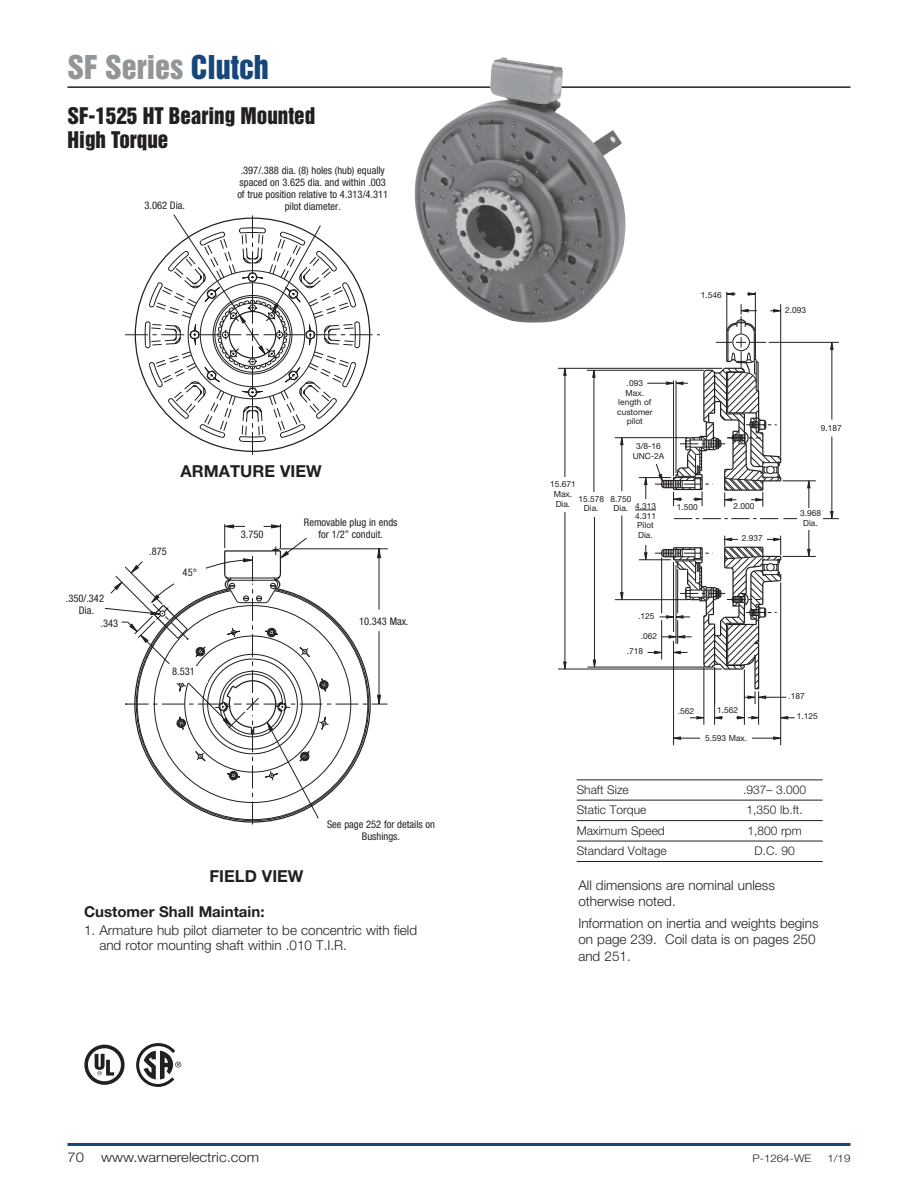
<style>
.page{position:relative;width:918px;height:1188px;background:#fff}
.page>*{position:absolute;margin:0;border:0;box-sizing:border-box;transform-origin:0 0}
.t1{font:30px "Helvetica Inserat LT Std";color:#939698}
.t2{font:21px/24px "Helvetica Inserat LT Std";color:#231f20}
.t3{font:700 16.5px "Helvetica Neue LT Std";color:#231f20}
.t4{font:700 15px "Helvetica Neue LT Std";color:#231f20}
.t5{font:300 13.5px/16.2px "Helvetica Neue LT Std";color:#231f20}
.t6{font:300 13.5px "Helvetica Neue LT Std";color:#231f20;scale:1.1 1}
.t7{font:300 12px "Helvetica Neue LT Std";color:#231f20}
.t8{font:condensed 10.5px/12px "Helvetica Neue LT Std";color:#231f20;text-align:center}
.t9{font:300 10.5px "Helvetica Neue LT Std";color:#231f20;scale:1.1 1}
.t10{font:8.4px/9.6px "Helvetica Neue LT Std";color:#231f20;text-align:center}
.s1{color:#16467a}
</style>
<div class="page">
<hr style="left:68px;top:86px;width:782px;height:2px;background:#231f20">
<hr style="left:68px;top:1143px;width:782px;height:3px;background:#16467a">
<hr style="left:577px;top:779px;width:246px;height:1px;background:#231f20">
<hr style="left:577px;top:800px;width:246px;height:1px;background:#231f20">
<hr style="left:577px;top:820px;width:246px;height:1px;background:#231f20">
<hr style="left:577px;top:841px;width:246px;height:1px;background:#231f20">
<hr style="left:577px;top:861px;width:246px;height:1px;background:#231f20">
<hr style="left:279px;top:549px;width:109px;height:1px;background:#231f20">
<svg style="left:104px;top:524px;width:283px;height:300px"></svg>
<div style="left:163px;top:666px;width:45px;height:17px;background:#fff"></div>
<div style="left:174px;top:568px;width:32px;height:17px;background:#fff"></div>
<svg style="left:125px;top:214px;width:255px;height:241px"></svg>
<hr style="left:673px;top:641px;width:1px;height:104px;background:#231f20">
<hr style="left:758px;top:691px;width:1px;height:34px;background:#231f20">
<hr style="left:780px;top:582px;width:1px;height:163px;background:#231f20">
<hr style="left:783px;top:556px;width:33px;height:1px;background:#231f20">
<hr style="left:783px;top:481px;width:33px;height:1px;background:#231f20">
<hr style="left:681px;top:738px;width:37px;height:1px;background:#231f20">
<hr style="left:733px;top:738px;width:41px;height:1px;background:#231f20">
<hr style="left:615px;top:599px;width:73px;height:1px;background:#231f20">
<hr style="left:622px;top:516px;width:1px;height:77px;background:#231f20">
<hr style="left:639px;top:560px;width:32px;height:1px;background:#231f20">
<svg style="left:674px;top:518px;width:123px;height:1px"></svg>
<hr style="left:744px;top:669px;width:1px;height:56px;background:#231f20">
<hr style="left:714px;top:667px;width:1px;height:58px;background:#231f20">
<hr style="left:704px;top:667px;width:1px;height:58px;background:#231f20">
<hr style="left:565px;top:508px;width:1px;height:154px;background:#231f20">
<hr style="left:558px;top:669px;width:164px;height:1px;background:#231f20">
<hr style="left:558px;top:368px;width:164px;height:1px;background:#231f20">
<hr style="left:565px;top:375px;width:1px;height:116px;background:#231f20">
<hr style="left:594px;top:510px;width:1px;height:150px;background:#231f20">
<hr style="left:587px;top:667px;width:117px;height:1px;background:#231f20">
<hr style="left:587px;top:370px;width:117px;height:1px;background:#231f20">
<hr style="left:594px;top:377px;width:1px;height:116px;background:#231f20">
<hr style="left:622px;top:445px;width:1px;height:53px;background:#231f20">
<hr style="left:615px;top:437px;width:73px;height:1px;background:#231f20">
<hr style="left:832px;top:437px;width:1px;height:75px;background:#231f20">
<hr style="left:769px;top:342px;width:70px;height:1px;background:#231f20">
<hr style="left:832px;top:349px;width:1px;height:71px;background:#231f20">
<hr style="left:755px;top:292px;width:1px;height:39px;background:#231f20">
<hr style="left:727px;top:292px;width:1px;height:39px;background:#231f20">
<svg style="left:807px;top:530px;width:3px;height:27px"></svg>
<svg style="left:674px;top:736px;width:7px;height:4px"></svg>
<svg style="left:773px;top:736px;width:9px;height:4px"></svg>
<svg style="left:780px;top:716px;width:15px;height:3px"></svg>
<svg style="left:690px;top:716px;width:15px;height:3px"></svg>
<svg style="left:620px;top:592px;width:3px;height:9px"></svg>
<svg style="left:736px;top:716px;width:24px;height:3px"></svg>
<svg style="left:714px;top:716px;width:9px;height:3px"></svg>
<svg style="left:563px;top:662px;width:4px;height:8px"></svg>
<svg style="left:563px;top:367px;width:4px;height:9px"></svg>
<svg style="left:593px;top:660px;width:3px;height:10px"></svg>
<svg style="left:592px;top:368px;width:4px;height:10px"></svg>
<svg style="left:620px;top:437px;width:3px;height:8px"></svg>
<svg style="left:807px;top:480px;width:3px;height:28px"></svg>
<svg style="left:823px;top:511px;width:16px;height:9px"></svg>
<svg style="left:830px;top:341px;width:4px;height:9px"></svg>
<svg style="left:726px;top:292px;width:10px;height:4px"></svg>
<svg style="left:747px;top:292px;width:9px;height:4px"></svg>
<svg style="left:644px;top:536px;width:142px;height:168px"></svg>
<div style="left:554px;top:478px;width:24px;height:34px;background:#fff"></div>
<div style="left:584px;top:492px;width:17px;height:25px;background:#fff"></div>
<div style="left:615px;top:491px;width:13px;height:24px;background:#fff"></div>
<div style="left:640px;top:499px;width:11px;height:46px;background:#fff"></div>
<svg style="left:635px;top:304px;width:148px;height:207px"></svg>
<div style="left:739px;top:534px;width:28px;height:10px;background:#fff"></div>
<div style="left:700px;top:735px;width:52px;height:9px;background:#fff"></div>
<svg style="left:84px;top:1045px;width:41px;height:40px"></svg>
<svg style="left:136px;top:1043px;width:45px;height:44px"></svg>
<img style="left:414px;top:57px;width:213px;height:266px">
<h1 class="t1" style="left:68px;top:54px;width:203px">SF Series <span class="s1">Clutch</span></h1>
<h2 class="t2" style="left:68px;top:105px;width:249px">SF-1525 HT Bearing Mounted<br>High Torque</h2>
<p class="t8" style="left:237px;top:165px;width:152px">.397/.388 dia. (8) holes (hub) equally spaced on 3.625 dia. and within .003 of true position relative to 4.313/4.311</p>
<p class="t8" style="left:144px;top:200px;width:42px">3.062 Dia.</p>
<p class="t8" style="left:285px;top:201px;width:58px">pilot diameter.</p>
<h3 class="t3" style="left:181px;top:465px;width:142px">ARMATURE VIEW</h3>
<p class="t8" style="left:66px;top:593px;width:40px">.350/.342<br>Dia.</p>
<p class="t8" style="left:101px;top:619px;width:19px">.343</p>
<p class="t8" style="left:149px;top:546px;width:19px">.875</p>
<p class="t8" style="left:183px;top:567px;width:16px">45°</p>
<p class="t8" style="left:172px;top:666px;width:24px">8.531</p>
<p class="t8" style="left:241px;top:530px;width:24px">3.750</p>
<p class="t8" style="left:304px;top:518px;width:95px">Removable plug in ends for 1/2” conduit.</p>
<p class="t8" style="left:359px;top:616px;width:51px">10.343 Max.</p>
<h3 class="t3" style="left:210px;top:870px;width:95px">FIELD VIEW</h3>
<p class="t8" style="left:327px;top:819px;width:110px">See page 252 for details on<br>Bushings.</p>
<h3 class="t4" style="left:84px;top:906px;width:182px">Customer Shall Maintain:</h3>
<p class="t5" style="left:99px;top:924px;width:319px;line-height:15px;text-indent:-15px">1. Armature hub pilot diameter to be concentric with field and rotor mounting shaft within .010 T.I.R.</p>
<p class="t10" style="left:617px;top:378px;width:37px">.093<br>Max. length of customer pilot</p>
<p class="t10" style="left:633px;top:441px;width:33px">3/8-16<br>UNC-2A</p>
<p class="t10" style="left:701px;top:290px;width:23px">1.546</p>
<p class="t10" style="left:785px;top:306px;width:23px">2.093</p>
<p class="t10" style="left:821px;top:423px;width:23px">9.187</p>
<p class="t10" style="left:550px;top:480px;width:27px">15.671<br>Max.<br>Dia.</p>
<p class="t10" style="left:578px;top:494px;width:27px">15.578<br>Dia.</p>
<p class="t10" style="left:614px;top:495px;width:44px;line-height:7.2px;text-align:left;text-indent:-3px">8.750<br>Dia. 4.313</p>
<p class="t10" style="left:635px;top:511px;width:23px;text-align:left">4.311<br>Pilot<br>Dia.</p>
<p class="t10" style="left:800px;top:509px;width:23px">3.968<br>Dia.</p>
<p class="t10" style="left:742px;top:534px;width:23px">2.937</p>
<p class="t10" style="left:677px;top:503px;width:23px">1.500</p>
<p class="t10" style="left:734px;top:501px;width:23px">2.000</p>
<p class="t10" style="left:638px;top:612px;width:18px">.125</p>
<p class="t10" style="left:641px;top:631px;width:18px">.062</p>
<p class="t10" style="left:627px;top:647px;width:18px">.718</p>
<p class="t10" style="left:678px;top:707px;width:18px">.562</p>
<p class="t10" style="left:717px;top:705px;width:23px">1.562</p>
<p class="t10" style="left:705px;top:733px;width:44px">5.593 Max.</p>
<p class="t10" style="left:789px;top:691px;width:18px">.187</p>
<p class="t10" style="left:797px;top:711px;width:23px">1.125</p>
<p class="t7" style="left:577px;top:785px;width:54px">Shaft Size</p>
<p class="t7" style="left:743px;top:785px;width:65px">.937– 3.000</p>
<p class="t7" style="left:577px;top:806px;width:71px">Static Torque</p>
<p class="t7" style="left:747px;top:806px;width:58px">1,350 lb.ft.</p>
<p class="t7" style="left:577px;top:826px;width:90px">Maximum Speed</p>
<p class="t7" style="left:748px;top:826px;width:56px">1,800 rpm</p>
<p class="t7" style="left:577px;top:847px;width:91px">Standard Voltage</p>
<p class="t7" style="left:755px;top:847px;width:42px">D.C. 90</p>
<p class="t5" style="left:578px;top:878px;width:198px">All dimensions are nominal unless otherwise noted.</p>
<p class="t5" style="left:578px;top:916px;width:242px">Information on inertia and weights begins on page 239. Coil data is on pages 250 and 251.</p>
<p class="t6" style="left:68px;top:1152px;width:17px">70</p>
<p class="t6" style="left:101px;top:1152px;width:145px">www.warnerelectric.com</p>
<p class="t9" style="left:752px;top:1154px;width:55px">P-1264-WE</p>
<p class="t9" style="left:827px;top:1154px;width:23px">1/19</p>
</div>
